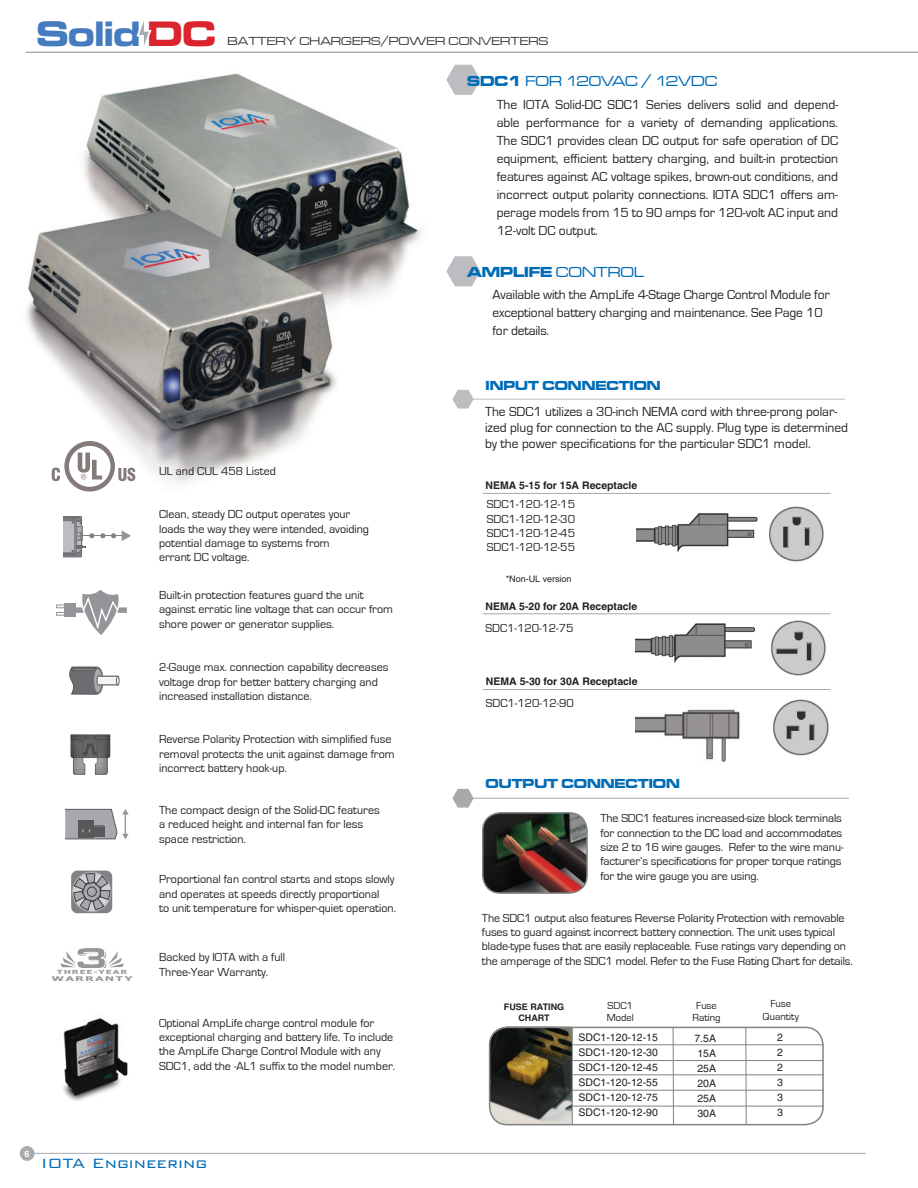
<style>
.page{position:relative;width:918px;height:1188px;background:#fff}
.page>*{position:absolute;margin:0;border:0;box-sizing:border-box;transform-origin:0 0}
.t1{font:36.75px "Microgramma D Bold Exte";color:#457bbf}
.t2{font:300 18px "Bank Gothic BT";color:#006cb7}
.t3{font:15px "Microgramma D Medi Exte";color:#006bb6}
.t4{font:15px "Microgramma D Bold Exte";color:#006bb6}
.t5{font:13.5px/18px "Eurostile";color:#231f20}
.t6{font:13.5px "Microgramma D Bold Exte";color:#006bb6}
.t7{font:12px/14.4px "Eurostile";color:#231f20}
.t8{font:12px "Microgramma D Medi Exte";letter-spacing:.01em;color:#404040}
.t9{font:10.5px "Helvetica";color:#231f20}
.t10{font:700 10.5px "Helvetica";color:#231f20}
.t11{font:10.5px/12.6px "Eurostile";color:#231f20;text-align:center}
.t12{font:700 9px "Helvetica";color:#231f20}
.t13{font:9px "Helvetica";color:#231f20}
.t14{font:700 9px "Helvetica";color:#fff}
.t15{font:700 6.45px "Verdana";letter-spacing:.1em;color:#95979a;scale:1.74 1}
.t16{font:700 5.7px "Verdana";letter-spacing:.1em;color:#95979a;scale:1.54 1}
.s1{color:#da252e}
.s2{font-family:"Microgramma D Bold Exte"}
.s3{font-family:"Microgramma D Medi Exte"}
</style>
<div class="page">
<img style="left:26px;top:64px;width:459px;height:419px">
<hr style="left:82px;top:535px;width:46px;height:1px;background:#808285">
<svg style="left:122px;top:530px;width:9px;height:11px"></svg>
<svg style="left:64px;top:516px;width:52px;height:41px"></svg>
<div style="left:92px;top:667px;width:11px;height:27px;border:2px solid #6c6d70;border-radius:50%"></div>
<div style="left:98px;top:676px;width:20px;height:10px;background:#f2f3f4;border:1px solid #6c6d70"></div>
<div style="left:116px;top:676px;width:4px;height:10px;border:1px solid #6c6d70;border-radius:50%"></div>
<svg style="left:70px;top:667px;width:30px;height:27px"></svg>
<div style="left:73px;top:607px;width:55px;height:6px;background:#939598"></div>
<div style="left:72px;top:606px;width:56px;height:8px;border:1px solid #fff"></div>
<svg style="left:78px;top:590px;width:47px;height:45px"></svg>
<svg style="left:56px;top:605px;width:8px;height:3px"></svg>
<div style="left:56px;top:612px;width:11px;height:4px;border:1px solid #939598"></div>
<div style="left:64px;top:603px;width:11px;height:14px;background:#939598"></div>
<div style="left:71px;top:871px;width:41px;height:42px;background:#808285;border-radius:6px"></div>
<div style="left:72px;top:872px;width:39px;height:40px;border:1px solid #a8a9ad;border-radius:50%"></div>
<svg style="left:73px;top:873px;width:38px;height:38px"></svg>
<div style="left:87px;top:887px;width:9px;height:9px;background:#a8a9ad;border-radius:50%"></div>
<div style="left:87px;top:887px;width:10px;height:10px;border:1px solid #3e3e3f;border-radius:50%"></div>
<svg style="left:65px;top:809px;width:64px;height:30px"></svg>
<img style="left:70px;top:734px;width:41px;height:41px">
<img style="left:63px;top:1018px;width:65px;height:83px">
<svg style="left:52px;top:441px;width:83px;height:51px"></svg>
<svg style="left:60px;top:948px;width:64px;height:20px"></svg>
<img style="left:490px;top:1027px;width:82px;height:98px">
<div style="left:489px;top:1027px;width:335px;height:98px;border:2px solid #808285;border-radius:18px"></div>
<hr style="left:27px;top:1153px;width:839px;height:1px;background:#a8a9ad">
<div style="left:20px;top:1146px;width:15px;height:15px;background:#a8a9ad;border-radius:50%"></div>
<svg style="left:139px;top:21px;width:10px;height:24px"></svg>
<img style="left:636px;top:513px;width:122px;height:39px">
<img style="left:636px;top:614px;width:123px;height:49px">
<img style="left:769px;top:506px;width:55px;height:56px">
<img style="left:771px;top:620px;width:55px;height:56px">
<hr style="left:467px;top:798px;width:382px;height:1px;background:#a8a9ad">
<svg style="left:446px;top:256px;width:34px;height:30px"></svg>
<img style="left:635px;top:709px;width:105px;height:54px">
<img style="left:773px;top:699px;width:56px;height:57px">
<img style="left:483px;top:813px;width:104px;height:80px">
<div style="left:482px;top:812px;width:106px;height:82px;border:2px solid #808285;border-radius:18px"></div>
<hr style="left:572px;top:1044px;width:252px;height:1px;background:#808285">
<svg style="left:452px;top:789px;width:22px;height:19px"></svg>
<hr style="left:572px;top:1060px;width:252px;height:1px;background:#808285">
<hr style="left:572px;top:1074px;width:252px;height:1px;background:#808285">
<hr style="left:572px;top:1090px;width:252px;height:1px;background:#808285">
<hr style="left:572px;top:1106px;width:251px;height:1px;background:#808285">
<hr style="left:572px;top:1027px;width:1px;height:98px;background:#808285">
<hr style="left:673px;top:1028px;width:1px;height:97px;background:#808285">
<hr style="left:745px;top:1027px;width:2px;height:97px;background:#808285">
<svg style="left:446px;top:65px;width:34px;height:30px"></svg>
<hr style="left:471px;top:399px;width:374px;height:1px;background:#bcbdc0">
<svg style="left:452px;top:390px;width:22px;height:19px"></svg>
<hr style="left:483px;top:493px;width:348px;height:1px;background:#a8a9ad">
<hr style="left:483px;top:613px;width:348px;height:1px;background:#a8a9ad">
<hr style="left:483px;top:689px;width:348px;height:1px;background:#a8a9ad">
<hr style="left:26px;top:52px;width:892px;height:1px;background:#8a8c8f">
<p class="t1" style="left:37px;top:9px;width:180px">Solid <span class="s1">DC</span></p>
<p class="t8" style="left:227px;top:34px;width:322px">BATTERY CHARGERS/POWER CONVERTERS</p>
<p class="t3" style="left:467px;top:71px;width:252px"><span class="s2">SDC1</span> FOR 120VAC / 12VDC</p>
<p class="t5" style="left:497px;top:95px;width:343px;text-align:justify">The IOTA Solid-DC SDC1 Series delivers solid and depend&shy;able performance for a variety of demanding applications.<br>The SDC1 provides clean DC output for safe operation of DC equipment, efficient battery charging, and built-in protection features against AC voltage spikes, brown-out conditions, and incorrect output polarity connections. IOTA SDC1 offers am&shy;perage models from 15 to 90 amps for 120-volt AC input and 12-volt DC output.</p>
<p class="t4" style="left:467px;top:262px;width:178px">AMPLIFE <span class="s3">CONTROL</span></p>
<p class="t5" style="left:493px;top:285px;width:339px">Available with the AmpLife 4-Stage Charge Control Module for exceptional battery charging and maintenance. See Page 10 for details.</p>
<p class="t16" style="left:57px;top:968px;width:47px">THREE-YEAR</p>
<p class="t15" style="left:52px;top:974px;width:48px">WARRANTY</p>
<p class="t7" style="left:159px;top:464px;width:118px">UL and CUL 458 Listed</p>
<p class="t7" style="left:159px;top:507px;width:211px">Clean, steady DC output operates your loads the way they were intended, avoiding potential damage to systems from<br>errant DC voltage.</p>
<p class="t7" style="left:159px;top:588px;width:235px">Built-in protection features guard the unit against erratic line voltage that can occur from shore power or generator supplies.</p>
<p class="t7" style="left:159px;top:660px;width:231px">2-Gauge max. connection capability decreases voltage drop for better battery charging and increased installation distance.</p>
<p class="t7" style="left:159px;top:732px;width:237px">Reverse Polarity Protection with simplified fuse removal protects the unit against damage from incorrect battery hook-up.</p>
<p class="t7" style="left:159px;top:803px;width:222px">The compact design of the Solid-DC features a reduced height and internal fan for less space restriction.</p>
<p class="t7" style="left:159px;top:872px;width:238px">Proportional fan control starts and stops slowly and operates at speeds directly proportional<br>to unit temperature for whisper-quiet operation.</p>
<p class="t7" style="left:159px;top:950px;width:128px">Backed by IOTA with a full<br>Three-Year Warranty.</p>
<p class="t7" style="left:159px;top:1016px;width:238px">Optional AmpLife charge control module for exceptional charging and battery life. To include the AmpLife Charge Control Module with any SDC1, add the -AL1 suffix to the model number.</p>
<p class="t14" style="left:25px;top:1148px;width:7px">6</p>
<p class="t2" style="left:41px;top:1153px;width:168px">IOTA Engineering</p>
<p class="t6" style="left:486px;top:376px;width:177px">INPUT CONNECTION</p>
<p class="t5" style="left:485px;top:404px;width:365px;line-height:16.2px">The SDC1 utilizes a 30-inch NEMA cord with three-prong polar&shy;ized plug for connection to the AC supply. Plug type is determined by the power specifications for the particular SDC1 model.</p>
<p class="t10" style="left:485px;top:479px;width:153px">NEMA 5-15 for 15A Receptacle</p>
<p class="t7" style="left:487px;top:497px;width:90px">SDC1-120-12-15</p>
<p class="t7" style="left:487px;top:512px;width:90px">SDC1-120-12-30</p>
<p class="t7" style="left:487px;top:526px;width:90px">SDC1-120-12-45</p>
<p class="t7" style="left:487px;top:540px;width:90px">SDC1-120-12-55</p>
<p class="t13" style="left:506px;top:574px;width:67px">*Non-UL version</p>
<p class="t10" style="left:485px;top:600px;width:153px">NEMA 5-20 for 20A Receptacle</p>
<p class="t7" style="left:485px;top:621px;width:90px">SDC1-120-12-75</p>
<p class="t10" style="left:486px;top:675px;width:153px">NEMA 5-30 for 30A Receptacle</p>
<p class="t7" style="left:486px;top:697px;width:90px">SDC1-120-12-90</p>
<p class="t6" style="left:486px;top:774px;width:196px">OUTPUT CONNECTION</p>
<p class="t7" style="left:600px;top:811px;width:245px">The SDC1 features increased-size block terminals for connection to the DC load and accommodates size 2 to 16 wire gauges. Refer to the wire manu&shy;facturer’s specifications for proper torque ratings for the wire gauge you are using.</p>
<p class="t7" style="left:482px;top:911px;width:372px">The SDC1 output also features Reverse Polarity Protection with removable fuses to guard against incorrect battery connection. The unit uses typical blade-type fuses that are easily replaceable. Fuse ratings vary depending on the amperage of the SDC1 model. Refer to the Fuse Rating Chart for details.</p>
<p class="t12" style="left:504px;top:1002px;width:62px">FUSE RATING</p>
<p class="t12" style="left:518px;top:1012px;width:33px">CHART</p>
<p class="t11" style="left:607px;top:999px;width:28px;text-align:left">SDC1<br>Model</p>
<p class="t11" style="left:693px;top:999px;width:30px">Fuse<br>Rating</p>
<p class="t11" style="left:763px;top:997px;width:37px">Fuse<br>Quantity</p>
<p class="t9" style="left:694px;top:1032px;width:23px">7.5A</p>
<p class="t9" style="left:697px;top:1047px;width:20px">15A</p>
<p class="t9" style="left:697px;top:1062px;width:20px">25A</p>
<p class="t9" style="left:697px;top:1077px;width:20px">20A</p>
<p class="t9" style="left:697px;top:1092px;width:20px">25A</p>
<p class="t9" style="left:697px;top:1107px;width:20px">30A</p>
<p class="t9" style="left:578px;top:1032px;width:81px">SDC1-120-12-15</p>
<p class="t9" style="left:578px;top:1047px;width:81px">SDC1-120-12-30</p>
<p class="t9" style="left:578px;top:1062px;width:81px">SDC1-120-12-45</p>
<p class="t9" style="left:578px;top:1077px;width:81px">SDC1-120-12-55</p>
<p class="t9" style="left:578px;top:1092px;width:81px">SDC1-120-12-75</p>
<p class="t9" style="left:578px;top:1107px;width:81px">SDC1-120-12-90</p>
<p class="t9" style="left:777px;top:1032px;width:7px">2</p>
<p class="t9" style="left:777px;top:1047px;width:7px">2</p>
<p class="t9" style="left:777px;top:1062px;width:7px">2</p>
<p class="t9" style="left:777px;top:1077px;width:7px">3</p>
<p class="t9" style="left:777px;top:1092px;width:7px">3</p>
<p class="t9" style="left:777px;top:1107px;width:7px">3</p>
</div>
